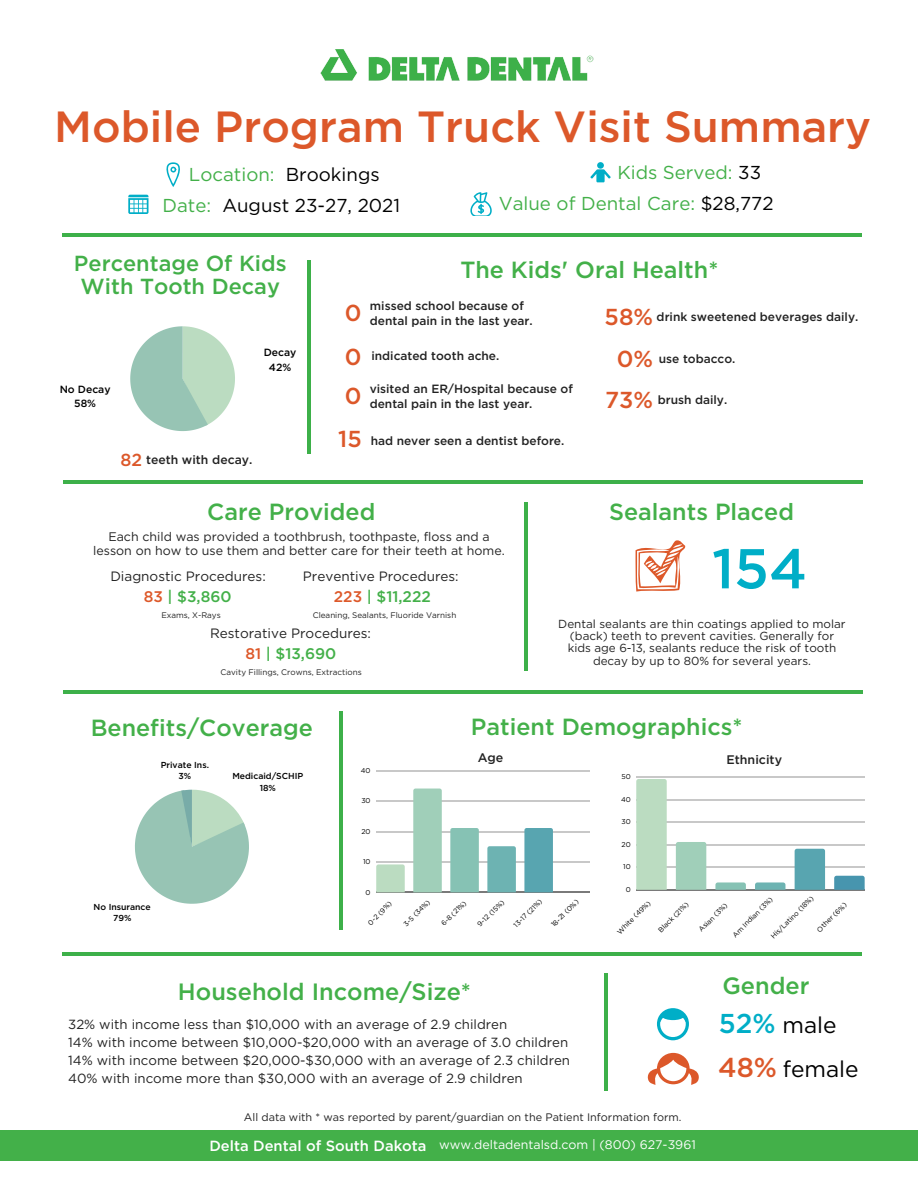
<style>
.page{position:relative;width:918px;height:1188px;background:#fff}
.page>*{position:absolute;margin:0;border:0;box-sizing:border-box;transform-origin:0 0}
.t1{font:500 55.95px "Gotham";color:#00aec7}
.t2{font:500 43.65px "Gotham";color:#dc582a}
.t3{font:500 27.3px "Gotham";color:#00aec7}
.t4{font:500 27.3px "Gotham";color:#dc582a}
.t5{font:500 23.55px "Gotham";color:#43b049}
.t6{font:500 23.4px "Gotham";color:#43b049}
.t7{font:500 23.1px "Gotham";color:#dc582a}
.t8{font:22.65px "Gotham";color:#000}
.t9{font:500 21.75px "Gotham";color:#43b049}
.t10{font:18.75px "Gotham";color:#43b049}
.t11{font:18.75px "Gotham";color:#000}
.t12{font:500 17.4px "Gotham";color:#dc582a}
.t13{font:500 15.3px "Gotham";color:#43b049}
.t14{font:500 14.7px "Gotham";color:#fff}
.t15{font:13.5px "Gotham";color:#222}
.t16{font:13.2px "Gotham";color:#222}
.t17{font:12.45px "Gotham";color:#222}
.t18{font:12.45px "Gotham";color:#fff}
.t19{font:500 12.45px "Gotham";color:#222}
.t20{font:500 12.15px "Gotham";color:#222}
.t21{font:500 12px/14.7px "Gotham";color:#222}
.t22{font:11.7px/12.3px "Gotham";color:#222;text-align:center}
.t23{font:10.95px "Gotham";color:#222}
.t24{font:500 10.5px "Gotham";color:#000}
.t25{font:500 8.7px "Gotham";color:#000}
.t26{font:8.1px "Gotham";color:#222}
.t27{font:7.05px "Gotham";color:#000}
.s1{color:#000}
.s2{color:#43b049}
.s3{color:#dd592a}
</style>
<div class="page">
<hr style="left:62px;top:234px;width:800px;height:3px;background:#3db049">
<img style="left:320px;top:49px;width:273px;height:32px">
<svg style="left:130px;top:326px;width:105px;height:105px"></svg>
<hr style="left:63px;top:480px;width:799px;height:4px;background:#3db049">
<hr style="left:63px;top:690px;width:799px;height:4px;background:#3db049">
<hr style="left:340px;top:711px;width:3px;height:219px;background:#3db049">
<hr style="left:307px;top:260px;width:3px;height:193px;background:#3db049">
<hr style="left:376px;top:770px;width:214px;height:1px;background:#222">
<hr style="left:376px;top:801px;width:214px;height:1px;background:#222">
<hr style="left:376px;top:831px;width:214px;height:1px;background:#222">
<hr style="left:376px;top:861px;width:214px;height:2px;background:#222">
<hr style="left:376px;top:892px;width:214px;height:1px;background:#222">
<svg style="left:376px;top:864px;width:29px;height:28px"></svg>
<div style="left:413px;top:789px;width:29px;height:103px;background:#a0cfb9"></div>
<svg style="left:450px;top:828px;width:29px;height:64px;background:#88c2b5"></svg>
<svg style="left:487px;top:846px;width:29px;height:46px"></svg>
<div style="left:524px;top:828px;width:29px;height:64px;background:#58a5b0"></div>
<hr style="left:636px;top:777px;width:229px;height:1px;background:#222">
<hr style="left:636px;top:799px;width:229px;height:1px;background:#222">
<hr style="left:636px;top:822px;width:229px;height:1px;background:#222">
<hr style="left:636px;top:844px;width:229px;height:1px;background:#222">
<hr style="left:636px;top:867px;width:229px;height:1px;background:#222">
<hr style="left:636px;top:889px;width:229px;height:1px;background:#222">
<div style="left:636px;top:779px;width:31px;height:111px;background:#bbdcc1"></div>
<svg style="left:676px;top:842px;width:30px;height:48px"></svg>
<svg style="left:715px;top:882px;width:31px;height:8px"></svg>
<svg style="left:755px;top:882px;width:30px;height:8px"></svg>
<svg style="left:795px;top:849px;width:30px;height:41px"></svg>
<svg style="left:834px;top:876px;width:31px;height:14px"></svg>
<hr style="left:62px;top:953px;width:800px;height:3px;background:#3db049">
<svg style="left:647px;top:1053px;width:52px;height:32px"></svg>
<svg style="left:657px;top:1008px;width:32px;height:32px"></svg>
<hr style="left:604px;top:973px;width:3px;height:118px;background:#3db049">
<div style="left:0;top:1131px;width:918px;height:29px;background:#43b049"></div>
<svg style="left:166px;top:163px;width:14px;height:23px"></svg>
<svg style="left:128px;top:195px;width:21px;height:19px"></svg>
<svg style="left:470px;top:192px;width:22px;height:24px"></svg>
<div style="left:597px;top:162px;width:7px;height:7px;background:#00aec7;border-radius:50%"></div>
<svg style="left:590px;top:169px;width:21px;height:13px"></svg>
<svg style="left:635px;top:540px;width:51px;height:52px"></svg>
<hr style="left:524px;top:503px;width:3px;height:168px;background:#3db049">
<svg style="left:135px;top:790px;width:114px;height:114px"></svg>
<p class="t2" style="left:54px;top:100px;width:819px">Mobile Program Truck Visit Summary</p>
<p class="t10" style="left:189px;top:163px;width:192px">Location: <span class="s1">Brookings</span></p>
<p class="t10" style="left:617px;top:161px;width:145px">Kids Served: <span class="s1">33</span></p>
<p class="t11" style="left:162px;top:194px;width:239px"><span class="s2">Date:</span> August 23-27, 2021</p>
<p class="t10" style="left:499px;top:192px;width:276px">Value of Dental Care: <span class="s1">$28,772</span></p>
<p class="t9" style="left:74px;top:250px;width:214px">Percentage Of Kids</p>
<p class="t9" style="left:81px;top:273px;width:201px">With Tooth Decay</p>
<p class="t6" style="left:460px;top:256px;width:260px">The Kids' Oral Health*</p>
<p class="t24" style="left:264px;top:346px;width:34px">Decay</p>
<p class="t24" style="left:269px;top:360px;width:24px">42%</p>
<p class="t21" style="left:370px;top:298px;width:164px">missed school because of dental pain in the last year.</p>
<p class="t7" style="left:345px;top:298px;width:18px">0</p>
<p class="t7" style="left:605px;top:303px;width:50px">58%</p>
<p class="t21" style="left:657px;top:309px;width:203px">drink sweetened beverages daily.</p>
<p class="t21" style="left:659px;top:351px;width:78px">use tobacco.</p>
<p class="t7" style="left:345px;top:342px;width:18px">0</p>
<p class="t7" style="left:617px;top:345px;width:38px">0%</p>
<p class="t21" style="left:371px;top:348px;width:129px">indicated tooth ache.</p>
<p class="t24" style="left:60px;top:383px;width:52px">No Decay</p>
<p class="t24" style="left:74px;top:397px;width:23px">58%</p>
<p class="t7" style="left:345px;top:382px;width:18px">0</p>
<p class="t21" style="left:370px;top:381px;width:205px">visited an ER/Hospital because of dental pain in the last year.</p>
<p class="t7" style="left:605px;top:386px;width:49px">73%</p>
<p class="t21" style="left:658px;top:392px;width:71px">brush daily.</p>
<p class="t7" style="left:338px;top:425px;width:25px">15</p>
<p class="t21" style="left:371px;top:433px;width:195px">had never seen a dentist before.</p>
<p class="t12" style="left:120px;top:450px;width:23px">82</p>
<p class="t20" style="left:146px;top:453px;width:108px">teeth with decay.</p>
<p class="t6" style="left:207px;top:497px;width:170px">Care Provided</p>
<p class="t17" style="left:108px;top:529px;width:383px">Each child was provided a toothbrush, toothpaste, floss and a</p>
<p class="t17" style="left:93px;top:543px;width:413px">lesson on how to use them and better care for their teeth at home.</p>
<p class="t15" style="left:110px;top:568px;width:157px">Diagnostic Procedures:</p>
<p class="t15" style="left:303px;top:568px;width:157px">Preventive Procedures:</p>
<p class="t13" style="left:144px;top:588px;width:89px"><span class="s3">83</span> | $3,860</p>
<p class="t13" style="left:334px;top:588px;width:99px"><span class="s3">223</span> | $11,222</p>
<p class="t26" style="left:161px;top:610px;width:61px">Exams, X-Rays</p>
<p class="t26" style="left:313px;top:610px;width:145px">Cleaning, Sealants, Fluoride Varnish</p>
<p class="t15" style="left:210px;top:625px;width:162px">Restorative Procedures:</p>
<p class="t13" style="left:245px;top:644px;width:92px"><span class="s3">81</span> | $13,690</p>
<p class="t26" style="left:221px;top:667px;width:143px">Cavity Fillings, Crowns, Extractions</p>
<p class="t6" style="left:609px;top:497px;width:186px">Sealants Placed</p>
<p class="t1" style="left:712px;top:535px;width:97px">154</p>
<p class="t22" style="left:558px;top:617px;width:289px">Dental sealants are thin coatings applied to molar (back) teeth to prevent cavities. Generally for kids age 6-13, sealants reduce the risk of tooth decay by up to 80% for several years.</p>
<p class="t6" style="left:91px;top:713px;width:224px">Benefits/Coverage</p>
<p class="t6" style="left:471px;top:713px;width:273px">Patient Demographics*</p>
<p class="t25" style="left:161px;top:759px;width:50px">Private Ins.</p>
<p class="t25" style="left:179px;top:771px;width:14px">3%</p>
<p class="t25" style="left:232px;top:771px;width:72px">Medicaid/SCHIP</p>
<p class="t25" style="left:260px;top:782px;width:18px">18%</p>
<p class="t25" style="left:94px;top:901px;width:59px">No Insurance</p>
<p class="t25" style="left:113px;top:913px;width:20px">79%</p>
<p class="t19" style="left:478px;top:750px;width:27px">Age</p>
<p class="t19" style="left:727px;top:752px;width:57px">Ethnicity</p>
<p class="t27" style="left:361px;top:766px;width:11px">40</p>
<p class="t27" style="left:361px;top:796px;width:11px">30</p>
<p class="t27" style="left:361px;top:827px;width:11px">20</p>
<p class="t27" style="left:363px;top:857px;width:9px">10</p>
<p class="t27" style="left:366px;top:888px;width:7px">0</p>
<p class="t27" style="left:621px;top:772px;width:11px">50</p>
<p class="t27" style="left:621px;top:795px;width:11px">40</p>
<p class="t27" style="left:621px;top:817px;width:11px">30</p>
<p class="t27" style="left:622px;top:840px;width:11px">20</p>
<p class="t27" style="left:623px;top:862px;width:9px">10</p>
<p class="t27" style="left:626px;top:885px;width:7px">0</p>
<p class="t27" style="left:769px;top:934px;width:58px;rotate:-45deg">His/Latino (18%)</p>
<p class="t27" style="left:815px;top:928px;width:40px;rotate:-45deg">Other (6%)</p>
<p class="t27" style="left:615px;top:930px;width:46px;rotate:-45deg">White (49%)</p>
<p class="t27" style="left:656px;top:928px;width:41px;rotate:-45deg">Black (21%)</p>
<p class="t27" style="left:697px;top:927px;width:39px;rotate:-45deg">Asian (3%)</p>
<p class="t27" style="left:731px;top:933px;width:55px;rotate:-45deg">Am Indian (3%)</p>
<p class="t27" style="left:366px;top:921px;width:32px;rotate:-45deg">0-2 (9%)</p>
<p class="t27" style="left:402px;top:922px;width:36px;rotate:-45deg">3-5 (34%)</p>
<p class="t27" style="left:439px;top:922px;width:34px;rotate:-45deg">6-8 (21%)</p>
<p class="t27" style="left:476px;top:922px;width:36px;rotate:-45deg">9-12 (15%)</p>
<p class="t27" style="left:512px;top:923px;width:39px;rotate:-45deg">13-17 (21%)</p>
<p class="t27" style="left:549px;top:923px;width:37px;rotate:-45deg">18-21 (0%)</p>
<p class="t5" style="left:178px;top:977px;width:295px">Household Income/Size*</p>
<p class="t16" style="left:68px;top:1016px;width:440px">32% with income less than $10,000 with an average of 2.9 children</p>
<p class="t16" style="left:68px;top:1034px;width:501px">14% with income between $10,000-$20,000 with an average of 3.0 children</p>
<p class="t16" style="left:68px;top:1052px;width:503px">14% with income between $20,000-$30,000 with an average of 2.3 children</p>
<p class="t16" style="left:68px;top:1070px;width:456px">40% with income more than $30,000 with an average of 2.9 children</p>
<p class="t23" style="left:244px;top:1110px;width:439px">All data with * was reported by parent/guardian on the Patient Information form.</p>
<p class="t14" style="left:209px;top:1137px;width:219px">Delta Dental of South Dakota</p>
<p class="t18" style="left:439px;top:1137px;width:258px">www.deltadentalsd.com | (800) 627-3961</p>
<p class="t5" style="left:722px;top:971px;width:89px">Gender</p>
<p class="t3" style="left:719px;top:1007px;width:58px">52%</p>
<p class="t8" style="left:783px;top:1011px;width:56px">male</p>
<p class="t4" style="left:718px;top:1051px;width:60px">48%</p>
<p class="t8" style="left:783px;top:1055px;width:77px">female</p>
</div>
